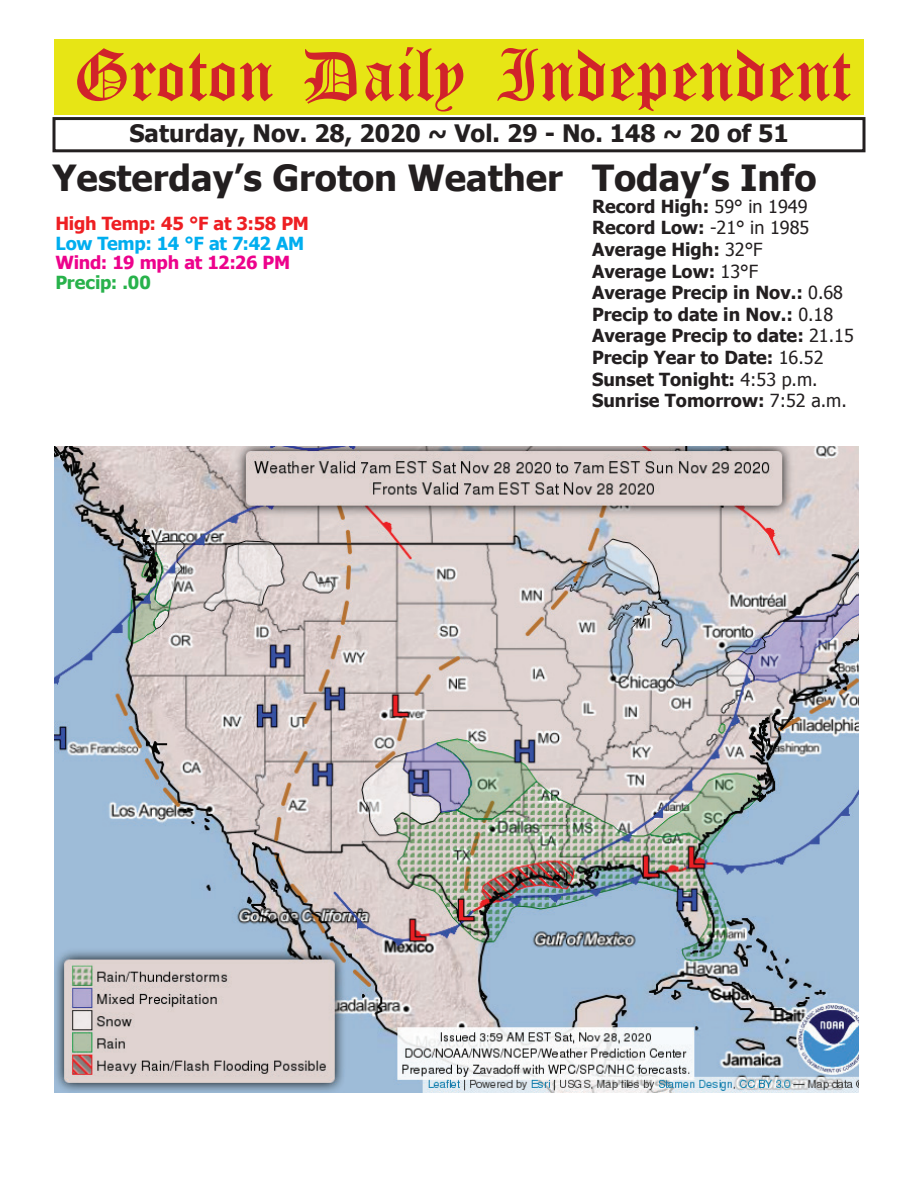
<style>
.page{position:relative;width:918px;height:1188px;background:#fff}
.page>*{position:absolute;margin:0;border:0;box-sizing:border-box;transform-origin:0 0}
.t1{font:54px "Old English Five";color:#d1232a}
.t2{font:700 36px "Tahoma";color:#231f20}
.t3{font:700 24px "Tahoma";color:#231f20}
.t4{font:700 18px/21.6px "Tahoma";color:#231f20}
.t5{font:700 18px "Tahoma";letter-spacing:-.015em;color:#ee1f23}
.t6{font:700 18px "Tahoma";letter-spacing:-.015em;color:#00aeef}
.t7{font:700 18px "Tahoma";letter-spacing:-.02em;color:#ed028c}
.t8{font:700 18px "Tahoma";color:#28b24b}
.s1{font-weight:400}
</style>
<div class="page">
<div style="left:52px;top:117px;width:814px;height:35px;border:3px solid #231f20"></div>
<div style="left:54px;top:40px;width:810px;height:75px;background:#e7e515"></div>
<img style="left:54px;top:446px;width:804px;height:646px">
<h1 class="t1" style="left:73px;top:50px;width:779px">Groton Daily Independent</h1>
<h3 class="t3" style="left:129px;top:116px;width:661px">Saturday, Nov. 28, 2020 ~ Vol. 29 - No. 148 ~ 20 of 51</h3>
<h2 class="t2" style="left:52px;top:153px;width:512px">Yesterday’s Groton Weather</h2>
<p class="t5" style="left:56px;top:211px;width:255px">High Temp: 45 °F at 3:58 PM</p>
<p class="t6" style="left:56px;top:231px;width:250px">Low Temp: 14 °F at 7:42 AM</p>
<p class="t7" style="left:56px;top:250px;width:236px">Wind: 19 mph at 12:26 PM</p>
<p class="t8" style="left:56px;top:270px;width:97px">Precip: .00</p>
<h2 class="t2" style="left:592px;top:153px;width:226px">Today’s Info</h2>
<p class="t4" style="left:592px;top:194px;width:263px">Record High: <span class="s1">59° in 1949<br></span>Record Low: <span class="s1">-21° in 1985<br></span>Average High: <span class="s1">32°F<br></span>Average Low: <span class="s1">13°F<br></span>Average Precip in Nov.: <span class="s1">0.68<br></span>Precip to date in Nov.: <span class="s1">0.18<br></span>Average Precip to date: <span class="s1">21.15<br></span>Precip Year to Date: <span class="s1">16.52<br></span>Sunset Tonight: <span class="s1">4:53 p.m.<br></span>Sunrise Tomorrow: <span class="s1">7:52 a.m.</span></p>
</div>
